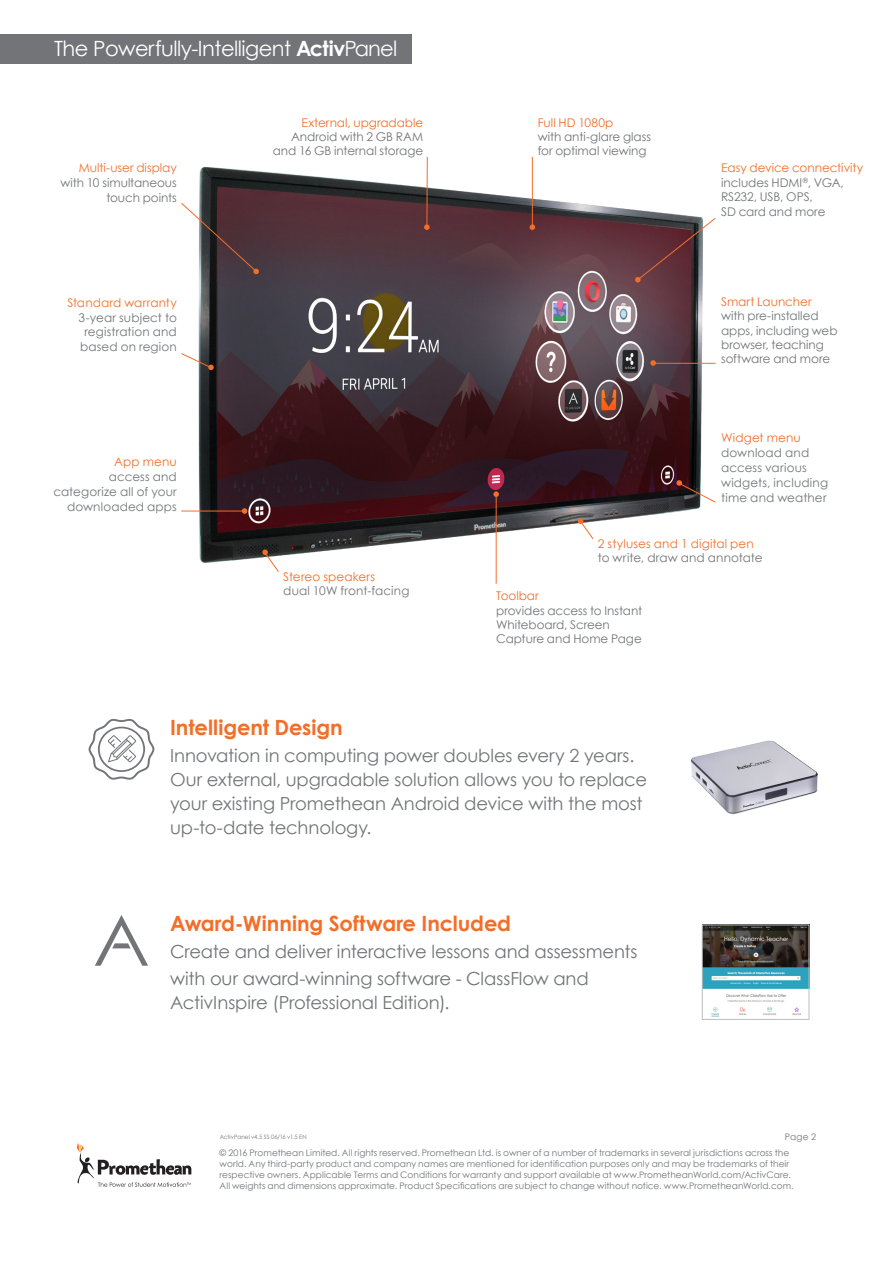
<style>
.page{position:relative;width:893px;height:1263px;background:#fff}
.page>*{position:absolute;margin:0;border:0;box-sizing:border-box;transform-origin:0 0}
.t1{font:700 21px "Century Gothic";letter-spacing:-.005em;color:#f36e28}
.t2{font:21px "Century Gothic";letter-spacing:-.025em;color:#fff}
.t3{font:18px/24px "Century Gothic";letter-spacing:-.005em;color:#727477}
.t4{font:12px/14.4px "Century Gothic";color:#727477}
.t5{font:12px "Century Gothic";letter-spacing:.005em;color:#f36e28}
.t6{font:9px/10.8px "Century Gothic";letter-spacing:.005em;color:#727477}
.t7{font:6px "Century Gothic";letter-spacing:.01em;color:#727477;scale:.96 1}
.s1{font-weight:700}
.s2{color:#f36e28}
</style>
<div class="page">
<img style="left:181px;top:157px;width:535px;height:427px">
<div style="left:0;top:34px;width:412px;height:29px;background:#727477"></div>
<svg style="left:77px;top:1143px;width:114px;height:44px"></svg>
<svg style="left:89px;top:719px;width:65px;height:61px"></svg>
<svg style="left:95px;top:915px;width:53px;height:51px"></svg>
<hr style="left:181px;top:511px;width:62px;height:1px;background:#f36e28">
<svg style="left:242px;top:508px;width:5px;height:6px"></svg>
<svg style="left:181px;top:352px;width:33px;height:18px"></svg>
<hr style="left:655px;top:363px;width:60px;height:1px;background:#f36e28">
<svg style="left:650px;top:360px;width:6px;height:6px"></svg>
<hr style="left:496px;top:494px;width:1px;height:90px;background:#f36e28">
<svg style="left:493px;top:491px;width:6px;height:6px"></svg>
<svg style="left:676px;top:480px;width:40px;height:23px"></svg>
<svg style="left:577px;top:518px;width:17px;height:22px"></svg>
<svg style="left:262px;top:549px;width:17px;height:24px"></svg>
<svg style="left:181px;top:202px;width:80px;height:73px"></svg>
<hr style="left:532px;top:157px;width:1px;height:70px;background:#f36e28">
<svg style="left:530px;top:224px;width:5px;height:6px"></svg>
<hr style="left:426px;top:157px;width:2px;height:70px;background:#f36e28">
<svg style="left:424px;top:224px;width:6px;height:6px"></svg>
<img style="left:704px;top:927px;width:103px;height:90px">
<div style="left:702px;top:925px;width:107px;height:94px;border:1px solid #bcbdc0"></div>
<img style="left:690px;top:741px;width:128px;height:74px">
<svg style="left:633px;top:217px;width:83px;height:66px"></svg>
<p class="t2" style="left:54px;top:36px;width:345px">The Powerfully-Intelligent <span class="s1">Activ</span>Panel</p>
<p class="t5" style="left:79px;top:161px;width:100px">Multi-user display</p>
<p class="t4" style="left:60px;top:175px;width:118px;line-height:15px;text-align:right">with 10 simultaneous touch points</p>
<p class="t5" style="left:67px;top:296px;width:111px">Standard warranty</p>
<p class="t4" style="left:79px;top:310px;width:100px;text-align:center">3-year subject to registration and based on region</p>
<p class="t5" style="left:114px;top:454px;width:64px">App menu</p>
<p class="t4" style="left:53px;top:469px;width:125px;line-height:15px;text-align:right">access and categorize all of your downloaded apps</p>
<p class="t5" style="left:302px;top:115px;width:123px">External, upgradable</p>
<p class="t4" style="left:273px;top:129px;width:152px;text-align:right">Android with 2 GB RAM and 16 GB internal storage</p>
<p class="t5" style="left:283px;top:569px;width:93px">Stereo speakers</p>
<p class="t4" style="left:283px;top:583px;width:128px">dual 10W front-facing</p>
<p class="t4" style="left:538px;top:115px;width:115px"><span class="s2">Full HD 1080p<br></span>with anti-glare glass for optimal viewing</p>
<p class="t5" style="left:721px;top:161px;width:144px">Easy device connectivity</p>
<p class="t4" style="left:721px;top:175px;width:124px">includes HDMI<sup>®</sup>, VGA,<br>RS232, USB, OPS,<br>SD card and more</p>
<p class="t5" style="left:721px;top:294px;width:92px">Smart Launcher</p>
<p class="t4" style="left:721px;top:309px;width:118px">with pre-installed apps, including web browser, teaching software and more</p>
<p class="t5" style="left:721px;top:431px;width:81px">Widget menu</p>
<p class="t4" style="left:721px;top:445px;width:108px;line-height:15px">download and access various widgets, including time and weather</p>
<p class="t5" style="left:598px;top:536px;width:157px">2 styluses and 1 digital pen</p>
<p class="t4" style="left:598px;top:551px;width:166px">to write, draw and annotate</p>
<p class="t4" style="left:496px;top:588px;width:148px"><span class="s2">Toolbar<br></span>provides access to Instant<br>Whiteboard, Screen<br>Capture and Home Page</p>
<p class="t1" style="left:170px;top:714px;width:174px">Intelligent Design</p>
<p class="t3" style="left:170px;top:743px;width:478px">Innovation in computing power doubles every 2 years.<br>Our external, upgradable solution allows you to replace your existing Promethean Android device with the most up-to-date technology.</p>
<p class="t1" style="left:170px;top:910px;width:343px">Award-Winning Software Included</p>
<p class="t3" style="left:170px;top:937px;width:469px;line-height:27px">Create and deliver interactive lessons and assessments with our award-winning software - ClassFlow and</p>
<p class="t3" style="left:170px;top:990px;width:281px">ActivInspire (Professional Edition).</p>
<p class="t6" style="left:785px;top:1131px;width:33px">Page 2</p>
<p class="t7" style="left:220px;top:1133px;width:92px">ActivPanel v4.5 SS 06/16 v1.5 EN</p>
<p class="t6" style="left:220px;top:1147px;width:575px">© 2016 Promethean Limited. All rights reserved. Promethean Ltd. is owner of a number of trademarks in several jurisdictions across the world. Any third-party product and company names are mentioned for identification purposes only and may be trademarks of their respective owners. Applicable Terms and Conditions for warranty and support available at www.PrometheanWorld.com/ActivCare.<br>All weights and dimensions approximate. Product Specifications are subject to change without notice. www.PrometheanWorld.com.</p>
</div>
